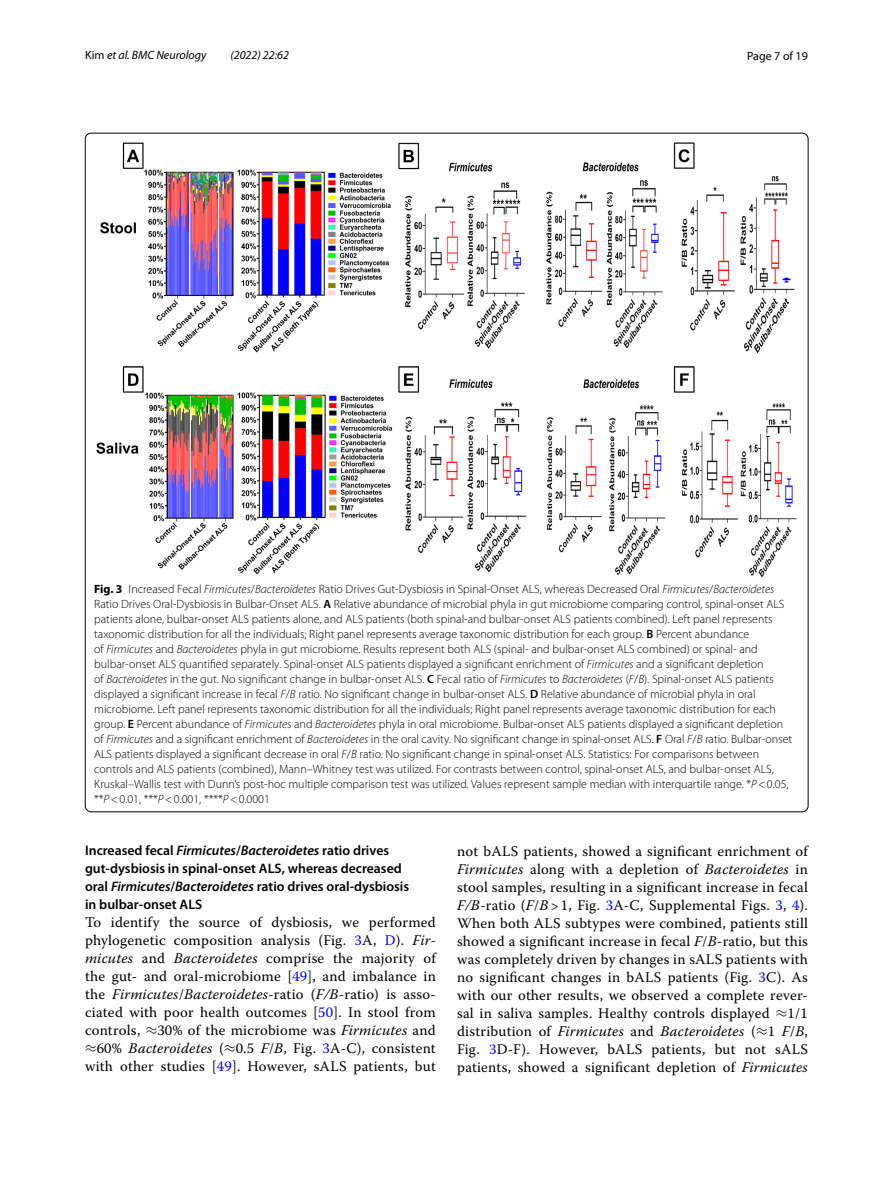
<style>
.page{position:relative;width:893px;height:1187px;background:#fff}
.page>*{position:absolute;margin:0;border:0;box-sizing:border-box;transform-origin:0 0}
.t1{font:14.7px/18px "Warnock Pro";letter-spacing:.015em;color:#000;text-align:justify}
.t2{font:600 13.8px/18px "Myriad Pro";color:#000}
.t3{font:300 12px/15px "Myriad Pro";color:#000}
.t4{font:italic 12px "Myriad Pro";color:#000}
.t5{font:12px "Myriad Pro";color:#000}
.s1{font-style:normal}
.s2{font-weight:700}
.s3{font-style:italic}
.s4{font-weight:600}
.s5{color:#00f}
.s6{font-family:"MTSY"}
</style>
<div class="page">
<img style="left:96px;top:142px;width:701px;height:435px">
<p class="t4" style="left:85px;top:48px;width:123px"><span class="s1">Kim</span> et al. BMC Neurology</p>
<p class="t4" style="left:230px;top:48px;width:60px">(2022) 22:62</p>
<p class="t5" style="left:747px;top:48px;width:62px">Page 7 of 19</p>
<p class="t3" style="left:94px;top:581px;width:700px"><span class="s2">Fig. 3</span> Increased Fecal <span class="s3">Firmicutes</span>/<span class="s3">Bacteroidetes</span> Ratio Drives Gut-Dysbiosis in Spinal-Onset ALS, whereas Decreased Oral <span class="s3">Firmicutes</span>/<span class="s3">Bacteroidetes </span>Ratio Drives Oral-Dysbiosis in Bulbar-Onset ALS. <span class="s4">A</span> Relative abundance of microbial phyla in gut microbiome comparing control, spinal-onset ALS patients alone, bulbar-onset ALS patients alone, and ALS patients (both spinal-and bulbar-onset ALS patients combined). Left panel represents taxonomic distribution for all the individuals; Right panel represents average taxonomic distribution for each group. <span class="s4">B</span> Percent abundance<br>of <span class="s3">Firmicutes</span> and <span class="s3">Bacteroidetes</span> phyla in gut microbiome. Results represent both ALS (spinal- and bulbar-onset ALS combined) or spinal- and bulbar-onset ALS quantified separately. Spinal-onset ALS patients displayed a significant enrichment of <span class="s3">Firmicutes</span> and a significant depletion<br>of <span class="s3">Bacteroidetes</span> in the gut. No significant change in bulbar-onset ALS. <span class="s4">C</span> Fecal ratio of <span class="s3">Firmicutes</span> to <span class="s3">Bacteroidetes</span> (<span class="s3">F</span>/<span class="s3">B</span>). Spinal-onset ALS patients displayed a significant increase in fecal <span class="s3">F</span>/<span class="s3">B</span> ratio. No significant change in bulbar-onset ALS. <span class="s4">D</span> Relative abundance of microbial phyla in oral microbiome. Left panel represents taxonomic distribution for all the individuals; Right panel represents average taxonomic distribution for each group. <span class="s4">E</span> Percent abundance of <span class="s3">Firmicutes</span> and <span class="s3">Bacteroidetes</span> phyla in oral microbiome. Bulbar-onset ALS patients displayed a significant depletion of <span class="s3">Firmicutes</span> and a significant enrichment of <span class="s3">Bacteroidetes</span> in the oral cavity. No significant change in spinal-onset ALS. <span class="s4">F</span> Oral <span class="s3">F</span>/<span class="s3">B</span> ratio. Bulbar-onset ALS patients displayed a significant decrease in oral <span class="s3">F</span>/<span class="s3">B</span> ratio. No significant change in spinal-onset ALS. Statistics: For comparisons between controls and ALS patients (combined), Mann–Whitney test was utilized. For contrasts between control, spinal-onset ALS, and bulbar-onset ALS, Kruskal–Wallis test with Dunn’s post-hoc multiple comparison test was utilized. Values represent sample median with interquartile range. *<span class="s3">P</span>&lt;0.05, **<span class="s3">P</span>&lt;0.01, ***<span class="s3">P</span>&lt;0.001, ****<span class="s3">P</span>&lt;0.0001</p>
<p class="t2" style="left:85px;top:841px;width:326px">Increased fecal <span class="s3">Firmicutes</span>/<span class="s3">Bacteroidetes</span> ratio drives gut‑dysbiosis in spinal‑onset ALS, whereas decreased oral <span class="s3">Firmicutes</span>/<span class="s3">Bacteroidetes</span> ratio drives oral‑dysbiosis in bulbar‑onset ALS</p>
<p class="t1" style="left:85px;top:913px;width:352px">To identify the source of dysbiosis, we performed phylogenetic composition analysis (Fig. <span class="s5">3</span>A, <span class="s5">D</span>). <span class="s3">Fir&shy;micutes</span> and <span class="s3">Bacteroidetes</span> comprise the majority of the gut- and oral-microbiome [<span class="s5">49</span>], and imbalance in the <span class="s3">Firmicutes</span>/<span class="s3">Bacteroidetes</span>-ratio (<span class="s3">F/B-</span>ratio) is asso&shy;ciated with poor health outcomes [<span class="s5">50</span>]. In stool from controls, <span class="s6">≈</span>30% of the microbiome was <span class="s3">Firmicutes</span> and <span class="s6">≈</span>60% <span class="s3">Bacteroidetes</span> (<span class="s6">≈</span>0.5 <span class="s3">F</span>/<span class="s3">B</span>, Fig. <span class="s5">3</span>A-C), consistent with other studies [<span class="s5">49</span>]. However, sALS patients, but</p>
<p class="t1" style="left:457px;top:841px;width:352px">not bALS patients, showed a significant enrichment of <span class="s3">Firmicutes</span> along with a depletion of <span class="s3">Bacteroidetes</span> in stool samples, resulting in a significant increase in fecal <span class="s3">F/B-</span>ratio (<span class="s3">F</span>/<span class="s3">B</span> &gt; 1, Fig. <span class="s5">3</span>A-C, Supplemental Figs. <span class="s5">3</span>, <span class="s5">4</span>).<br>When both ALS subtypes were combined, patients still showed a significant increase in fecal <span class="s3">F</span>/<span class="s3">B-</span>ratio, but this was completely driven by changes in sALS patients with no significant changes in bALS patients (Fig. <span class="s5">3</span>C). As with our other results, we observed a complete rever&shy;sal in saliva samples. Healthy controls displayed <span class="s6">≈</span>1/1 distribution of <span class="s3">Firmicutes</span> and <span class="s3">Bacteroidetes</span> (<span class="s6">≈</span>1 <span class="s3">F</span>/<span class="s3">B</span>, Fig. <span class="s5">3</span>D-F). However, bALS patients, but not sALS patients, showed a significant depletion of <span class="s3">Firmicutes</span></p>
</div>
